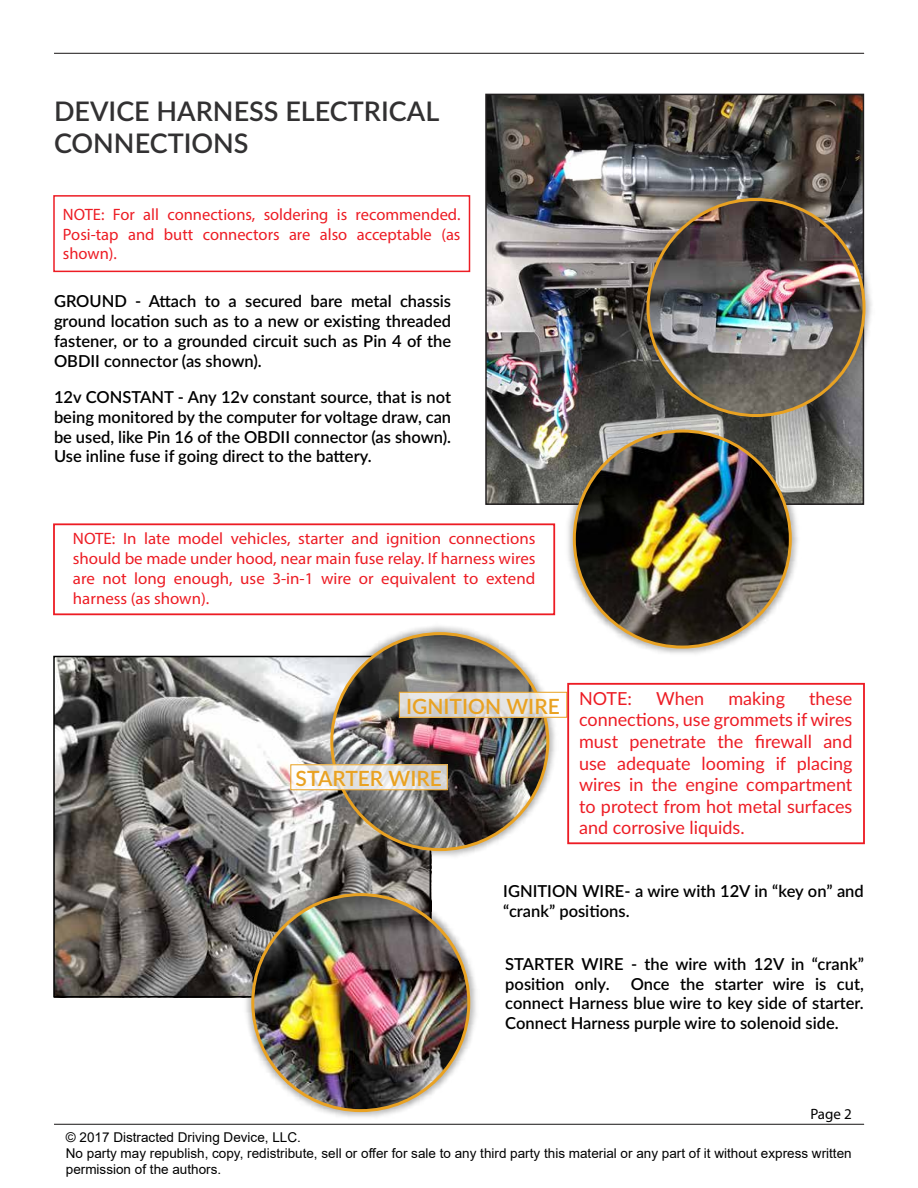
<style>
.page{position:relative;width:918px;height:1188px;background:#fff}
.page>*{position:absolute;margin:0;border:0;box-sizing:border-box;transform-origin:0 0}
.t1{font:600 27px/32.4px "Lato";color:#323132}
.t2{font:600 21px "Lato";color:#e9a222}
.t3{font:18px/21.6px "Lato";color:#ed1c24;text-align:justify}
.t4{font:600 16.5px/19.8px "Lato";color:#000;text-align:justify}
.t5{font:16.5px/19.8px "Myriad Pro";color:#ed1c24;text-align:justify}
.t6{font:15px "Myriad Pro";color:#000}
.t7{font:13.5px/16.2px "Arial";color:#000}
</style>
<div class="page">
<hr style="left:54px;top:53px;width:810px;height:1px;background:#221f1f">
<hr style="left:54px;top:1124px;width:810px;height:1px;background:#221f1f">
<img style="left:488px;top:97px;width:373px;height:405px">
<div style="left:485px;top:94px;width:379px;height:411px;border:2px solid #221f20"></div>
<img style="left:635px;top:186px;width:237px;height:245px">
<img style="left:562px;top:417px;width:244px;height:237px">
<img style="left:56px;top:659px;width:376px;height:336px">
<img style="left:239px;top:881px;width:243px;height:243px">
<img style="left:319px;top:626px;width:243px;height:237px">
<svg style="left:292px;top:766px;width:154px;height:22px"></svg>
<div style="left:290px;top:764px;width:158px;height:26px;border:1px solid #e9a222"></div>
<svg style="left:401px;top:694px;width:161px;height:22px;background:#e0dfde"></svg>
<div style="left:399px;top:692px;width:168px;height:26px;border:1px solid #e9a222"></div>
<div style="left:53px;top:195px;width:417px;height:77px;border:2px solid #ed1c24"></div>
<div style="left:53px;top:523px;width:502px;height:92px;border:2px solid #ed1c24"></div>
<div style="left:567px;top:683px;width:298px;height:161px;border:2px solid #ed1c24"></div>
<h1 class="t1" style="left:54px;top:93px;width:387px">DEVICE HARNESS ELECTRICAL<br>CONNECTIONS</h1>
<p class="t5" style="left:63px;top:204px;width:399px">NOTE: For all connections, soldering is recommended.<br>Posi-tap and butt connectors are also acceptable (as shown).</p>
<p class="t4" style="left:54px;top:291px;width:399px">GROUND - Attach to a secured bare metal chassis ground location such as to a new or existing threaded fastener, or to a grounded circuit such as Pin 4 of the OBDII connector (as shown).</p>
<p class="t4" style="left:54px;top:386px;width:399px">12v CONSTANT - Any 12v constant source, that is not being monitored by the computer for voltage draw, can be used, like Pin 16 of the OBDII connector (as shown).<br>Use inline fuse if going direct to the battery.</p>
<p class="t5" style="left:73px;top:529px;width:464px">NOTE: In late model vehicles, starter and ignition connections should be made under hood, near main fuse relay. If harness wires are not long enough, use 3-in-1 wire or equivalent to extend harness (as shown).</p>
<p class="t2" style="left:406px;top:691px;width:155px">IGNITION WIRE</p>
<p class="t2" style="left:296px;top:763px;width:148px">STARTER WIRE</p>
<p class="t3" style="left:579px;top:687px;width:275px;text-indent:230px">these connections, use grommets if wires must penetrate the firewall and use adequate looming if placing wires in the engine compartment to protect from hot metal surfaces and corrosive liquids.</p>
<p class="t3" style="left:579px;top:687px;width:55px">NOTE:</p>
<p class="t3" style="left:656px;top:687px;width:50px">When</p>
<p class="t3" style="left:728px;top:687px;width:58px">making</p>
<p class="t4" style="left:503px;top:880px;width:362px">IGNITION WIRE- a wire with 12V in “key on” and “crank” positions.</p>
<p class="t4" style="left:505px;top:953px;width:360px">STARTER WIRE - the wire with 12V in “crank” position only.</p>
<p class="t4" style="left:505px;top:973px;width:360px;text-indent:125px">Once the starter wire is cut, connect Harness blue wire to key side of starter.<br>Connect Harness purple wire to solenoid side.</p>
<p class="t6" style="left:810px;top:1105px;width:43px">Page 2</p>
<p class="t7" style="left:66px;top:1129px;width:787px">© 2017 Distracted Driving Device, LLC.<br>No party may republish, copy, redistribute, sell or offer for sale to any third party this material or any part of it without express written permission of the authors.</p>
</div>
